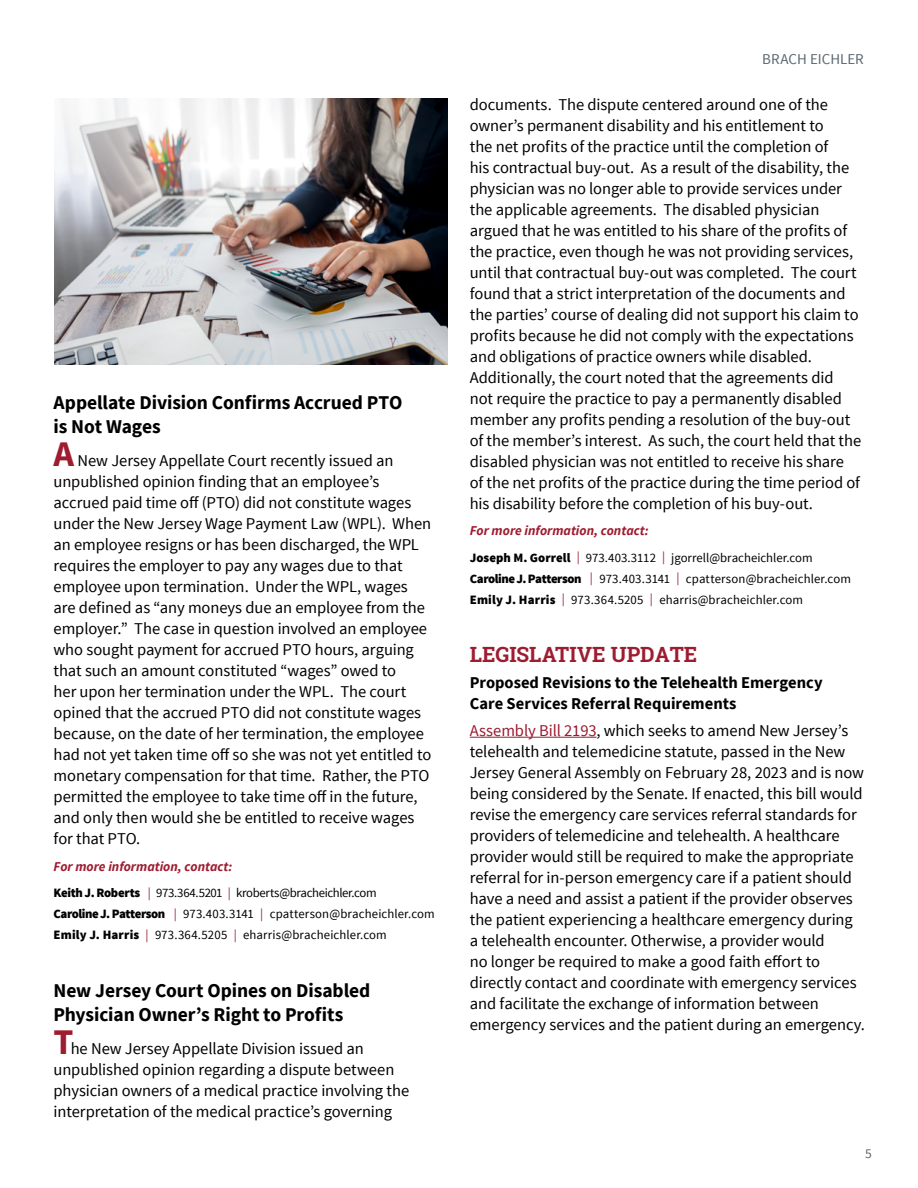
<style>
.page{position:relative;width:918px;height:1188px;background:#fff}
.page>*{position:absolute;margin:0;border:0;box-sizing:border-box;transform-origin:0 0}
.t1{font:700 21px "Roboto Slab";color:#9e1c30}
.t2{font:700 19.5px/23.4px "Source Sans Pro";letter-spacing:-.005em;color:#000}
.t3{font:16.5px/21px "Source Sans Pro";letter-spacing:-.005em;color:#000}
.t4{font:700 16.5px/21px "Source Sans Pro";color:#000}
.t5{font:15px "Source Sans Pro";color:#5b6870}
.t6{font:italic 700 13.5px "Source Sans Pro";color:#9e1c30}
.t7{font:13.5px "Source Sans Pro";color:#5b6870}
.t8{font:12.75px/21.3px "Source Sans Pro";letter-spacing:.005em;color:#000}
.s1{font-weight:700;font-size:36px;color:#9e1c30}
.s2{font-weight:900}
.s3{color:#9b192f}
</style>
<div class="page">
<hr style="left:470px;top:737px;width:127px;height:1px;background:#9b192f">
<img style="left:54px;top:98px;width:393px;height:267px">
<p class="t2" style="left:54px;top:391px;width:350px">Appellate Division Confirms Accrued PTO is Not Wages</p>
<p class="t3" style="left:54px;top:450px;width:379px"><span class="s1">A</span> New Jersey Appellate Court recently issued an unpublished opinion finding that an employee’s accrued paid time off (PTO) did not constitute wages under the New Jersey Wage Payment Law (WPL). When an employee resigns or has been discharged, the WPL requires the employer to pay any wages due to that employee upon termination. Under the WPL, wages are defined as “any moneys due an employee from the employer.” The case in question involved an employee who sought payment for accrued PTO hours, arguing that such an amount constituted “wages” owed to<br>her upon her termination under the WPL. The court opined that the accrued PTO did not constitute wages because, on the date of her termination, the employee had not yet taken time off so she was not yet entitled to monetary compensation for that time. Rather, the PTO permitted the employee to take time off in the future, and only then would she be entitled to receive wages for that PTO.</p>
<p class="t6" style="left:54px;top:858px;width:180px">For more information, contact:</p>
<p class="t8" style="left:54px;top:882px;width:383px"><span class="s2">Keith J. Roberts</span> <span class="s3">|</span> 973.364.5201 <span class="s3">|</span> kroberts@bracheichler.com<br><span class="s2">Caroline J. Patterson</span> <span class="s3">|</span> 973.403.3141 <span class="s3">|</span> cpatterson@bracheichler.com<br><span class="s2">Emily J. Harris</span> <span class="s3">|</span> 973.364.5205 <span class="s3">|</span> eharris@bracheichler.com</p>
<p class="t2" style="left:54px;top:979px;width:318px">New Jersey Court Opines on Disabled<br>Physician Owner’s Right to Profits</p>
<p class="t3" style="left:54px;top:1039px;width:357px"><span class="s1">T</span>he New Jersey Appellate Division issued an unpublished opinion regarding a dispute between physician owners of a medical practice involving the interpretation of the medical practice’s governing</p>
<p class="t5" style="left:762px;top:49px;width:103px">BRACH EICHLER</p>
<p class="t3" style="left:470px;top:94px;width:393px">documents. The dispute centered around one of the owner’s permanent disability and his entitlement to<br>the net profits of the practice until the completion of<br>his contractual buy-out. As a result of the disability, the physician was no longer able to provide services under the applicable agreements. The disabled physician argued that he was entitled to his share of the profits of the practice, even though he was not providing services, until that contractual buy-out was completed. The court found that a strict interpretation of the documents and the parties’ course of dealing did not support his claim to profits because he did not comply with the expectations and obligations of practice owners while disabled.<br>Additionally, the court noted that the agreements did<br>not require the practice to pay a permanently disabled member any profits pending a resolution of the buy-out of the member’s interest. As such, the court held that the disabled physician was not entitled to receive his share of the net profits of the practice during the time period of his disability before the completion of his buy-out.</p>
<p class="t6" style="left:470px;top:522px;width:180px">For more information, contact:</p>
<p class="t8" style="left:470px;top:548px;width:383px"><span class="s2">Joseph M. Gorrell</span> <span class="s3">|</span> 973.403.3112 <span class="s3">|</span> jgorrell@bracheichler.com<br><span class="s2">Caroline J. Patterson</span> <span class="s3">|</span> 973.403.3141 <span class="s3">|</span> cpatterson@bracheichler.com<br><span class="s2">Emily J. Harris</span> <span class="s3">|</span> 973.364.5205 <span class="s3">|</span> eharris@bracheichler.com</p>
<p class="t1" style="left:470px;top:640px;width:229px">LEGISLATIVE UPDATE</p>
<p class="t4" style="left:470px;top:672px;width:354px">Proposed Revisions to the Telehealth Emergency<br>Care Services Referral Requirements</p>
<p class="t3" style="left:470px;top:720px;width:397px"><span class="s3">Assembly Bill 2193</span>, which seeks to amend New Jersey’s telehealth and telemedicine statute, passed in the New Jersey General Assembly on February 28, 2023 and is now being considered by the Senate. If enacted, this bill would revise the emergency care services referral standards for providers of telemedicine and telehealth. A healthcare provider would still be required to make the appropriate referral for in-person emergency care if a patient should have a need and assist a patient if the provider observes the patient experiencing a healthcare emergency during a telehealth encounter. Otherwise, a provider would<br>no longer be required to make a good faith effort to directly contact and coordinate with emergency services and facilitate the exchange of information between emergency services and the patient during an emergency.</p>
<p class="t7" style="left:865px;top:1145px;width:8px">5</p>
</div>
